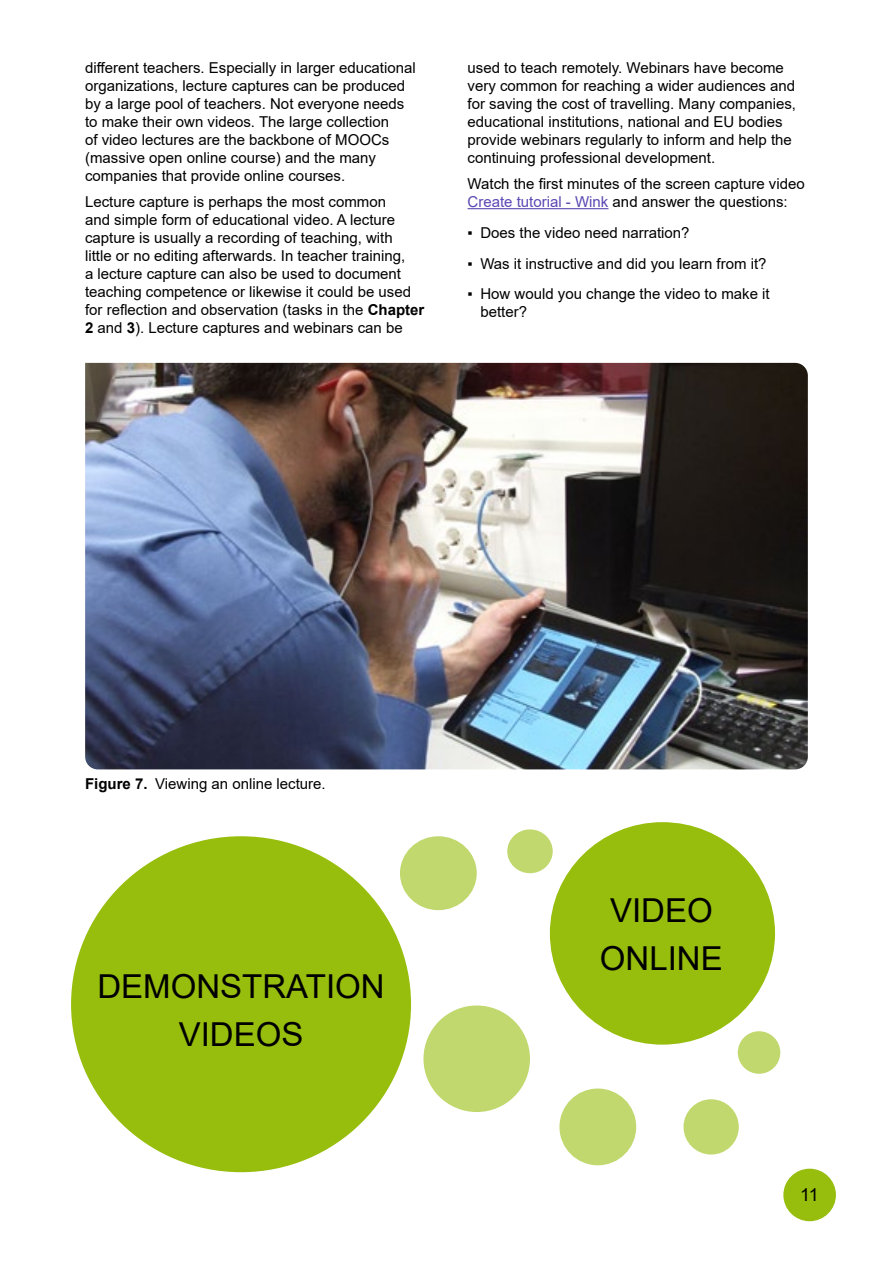
<style>
.page{position:relative;width:893px;height:1263px;background:#fff}
.page>*{position:absolute;margin:0;border:0;box-sizing:border-box;transform-origin:0 0}
.t1{font:33px/48.2px "Arial";color:#000;text-align:center}
.t2{font:18px "Arial";color:#000}
.t3{font:15px/18px "Arial";color:#000}
.s1{font-weight:700}
.s2{color:#5b47b3}
</style>
<div class="page">
<div style="left:784px;top:1169px;width:51px;height:51px;background:#97be0d;border-radius:50%"></div>
<div style="left:783px;top:1169px;width:53px;height:52px;border:2px solid #97be0d;border-radius:50%"></div>
<img style="left:85px;top:363px;width:723px;height:406px">
<hr style="left:468px;top:208px;width:140px;height:1px;background:#5b47b3">
<div style="left:71px;top:836px;width:340px;height:336px;background:#97be0d;border-radius:50%"></div>
<div style="left:550px;top:822px;width:225px;height:223px;background:#97be0d;border-radius:50%"></div>
<div style="left:401px;top:837px;width:75px;height:72px;background:#c1d86e;border-radius:50%"></div>
<div style="left:400px;top:836px;width:77px;height:74px;border:2px solid #c1d86e;border-radius:50%"></div>
<div style="left:560px;top:1089px;width:75px;height:75px;background:#c1d86e;border-radius:50%"></div>
<div style="left:559px;top:1088px;width:77px;height:77px;border:2px solid #c1d86e;border-radius:50%"></div>
<div style="left:684px;top:1100px;width:54px;height:54px;background:#c1d86e;border-radius:50%"></div>
<div style="left:683px;top:1099px;width:56px;height:55px;border:2px solid #c1d86e;border-radius:50%"></div>
<div style="left:424px;top:1006px;width:105px;height:105px;background:#c1d86e;border-radius:50%"></div>
<div style="left:423px;top:1005px;width:107px;height:107px;border:2px solid #c1d86e;border-radius:50%"></div>
<div style="left:738px;top:1032px;width:41px;height:41px;background:#c1d86e;border-radius:50%"></div>
<div style="left:738px;top:1031px;width:42px;height:43px;border:2px solid #c1d86e;border-radius:50%"></div>
<div style="left:508px;top:830px;width:44px;height:42px;background:#c1d86e;border-radius:50%"></div>
<div style="left:507px;top:829px;width:46px;height:44px;border:2px solid #c1d86e;border-radius:50%"></div>
<p class="t3" style="left:85px;top:58px;width:332px">different teachers. Especially in larger educational organizations, lecture captures can be produced by a large pool of teachers. Not everyone needs to make their own videos. The large collection<br>of video lectures are the backbone of MOOCs (massive open online course) and the many companies that provide online courses.</p>
<p class="t3" style="left:85px;top:193px;width:341px">Lecture capture is perhaps the most common<br>and simple form of educational video. A lecture capture is usually a recording of teaching, with<br>little or no editing afterwards. In teacher training,<br>a lecture capture can also be used to document teaching competence or likewise it could be used for reflection and observation (tasks in the <span class="s1">Chapter 2</span> and <span class="s1">3</span>). Lecture captures and webinars can be</p>
<p class="t3" style="left:468px;top:58px;width:330px">used to teach remotely. Webinars have become very common for reaching a wider audiences and for saving the cost of travelling. Many companies, educational institutions, national and EU bodies provide webinars regularly to inform and help the continuing professional development.</p>
<p class="t3" style="left:468px;top:175px;width:339px">Watch the first minutes of the screen capture video<br><span class="s2">Create tutorial - Wink</span> and answer the questions:</p>
<p class="t3" style="left:468px;top:223px;width:224px">▪ Does the video need narration?</p>
<p class="t3" style="left:468px;top:254px;width:300px">▪ Was it instructive and did you learn from it?</p>
<p class="t3" style="left:480px;top:285px;width:291px;text-indent:-13px">▪ How would you change the video to make it better?</p>
<p class="t3" style="left:85px;top:774px;width:242px"><span class="s1">Figure 7.</span> Viewing an online lecture.</p>
<h1 class="t1" style="left:97px;top:962px;width:289px">DEMONSTRATION<br>VIDEOS</h1>
<h1 class="t1" style="left:600px;top:886px;width:124px">VIDEO<br>ONLINE</h1>
<p class="t2" style="left:800px;top:1182px;width:20px">11</p>
</div>
